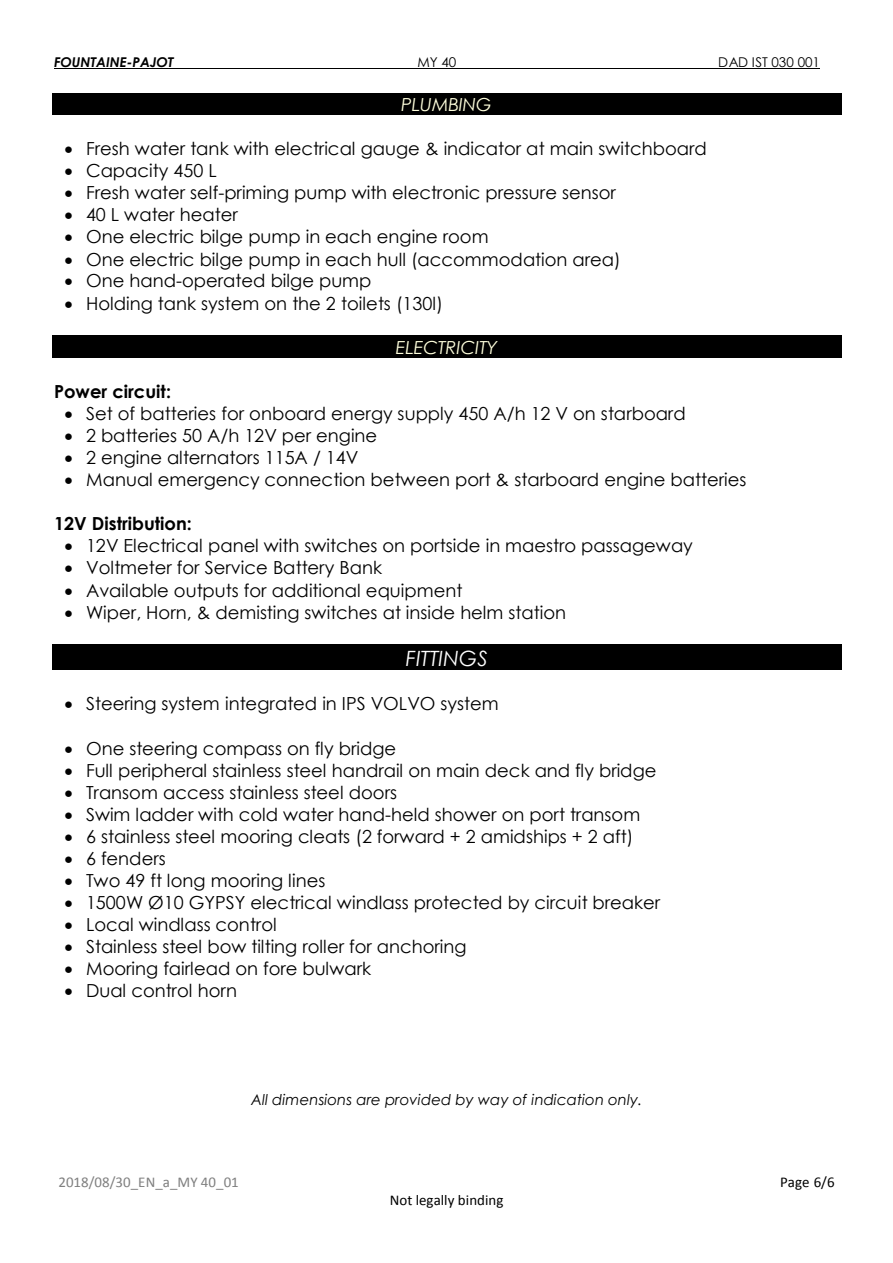
<style>
.page{position:relative;width:893px;height:1263px;background:#fff}
.page>*{position:absolute;margin:0;border:0;box-sizing:border-box;transform-origin:0 0}
.t1{font:italic 21px "Century Gothic";letter-spacing:.005em;color:#fff}
.t2{font:18px "Century Gothic";color:#000}
.t3{font:700 18px "Century Gothic";color:#000}
.t4{font:italic 18px "Century Gothic";color:#ffd}
.t5{font:italic 15px "Century Gothic";letter-spacing:.005em;color:#000}
.t6{font:15px "Calibri";color:#000}
.t7{font:15px "Calibri";color:#7f7f7f}
.t8{font:13.5px "Century Gothic";letter-spacing:.005em;color:#000}
.t9{font:italic 700 13.5px "Century Gothic";color:#000}
</style>
<div class="page">
<hr style="left:54px;top:69px;width:766px;height:1px;background:#000">
<div style="left:52px;top:93px;width:789px;height:22px;background:#000"></div>
<div style="left:52px;top:335px;width:789px;height:22px;background:#000"></div>
<div style="left:52px;top:644px;width:789px;height:26px;background:#000"></div>
<p class="t9" style="left:54px;top:55px;width:121px">FOUNTAINE-PAJOT</p>
<p class="t8" style="left:417px;top:57px;width:40px">MY 40</p>
<p class="t8" style="left:718px;top:57px;width:103px">DAD IST 030 001</p>
<p class="t4" style="left:401px;top:98px;width:92px">PLUMBING</p>
<p class="t2" style="left:65px;top:142px;width:643px">• Fresh water tank with electrical gauge &amp; indicator at main switchboard</p>
<p class="t2" style="left:65px;top:164px;width:153px">• Capacity 450 L</p>
<p class="t2" style="left:65px;top:186px;width:552px">• Fresh water self-priming pump with electronic pressure sensor</p>
<p class="t2" style="left:65px;top:208px;width:175px">• 40 L water heater</p>
<p class="t2" style="left:65px;top:230px;width:425px">• One electric bilge pump in each engine room</p>
<p class="t2" style="left:65px;top:252px;width:557px">• One electric bilge pump in each hull (accommodation area)</p>
<p class="t2" style="left:65px;top:274px;width:308px">• One hand-operated bilge pump</p>
<p class="t2" style="left:65px;top:296px;width:380px">• Holding tank system on the 2 toilets (130l)</p>
<p class="t4" style="left:395px;top:340px;width:103px">ELECTRICITY</p>
<p class="t3" style="left:54px;top:384px;width:118px">Power circuit:</p>
<p class="t2" style="left:65px;top:406px;width:622px">• Set of batteries for onboard energy supply 450 A/h 12 V on starboard</p>
<p class="t2" style="left:65px;top:429px;width:314px">• 2 batteries 50 A/h 12V per engine</p>
<p class="t2" style="left:65px;top:451px;width:295px">• 2 engine alternators 115A / 14V</p>
<p class="t2" style="left:65px;top:473px;width:683px">• Manual emergency connection between port &amp; starboard engine batteries</p>
<p class="t3" style="left:54px;top:517px;width:139px">12V Distribution:</p>
<p class="t2" style="left:65px;top:539px;width:629px">• 12V Electrical panel with switches on portside in maestro passageway</p>
<p class="t2" style="left:65px;top:561px;width:319px">• Voltmeter for Service Battery Bank</p>
<p class="t2" style="left:65px;top:583px;width:399px">• Available outputs for additional equipment</p>
<p class="t2" style="left:65px;top:605px;width:503px">• Wiper, Horn, &amp; demisting switches at inside helm station</p>
<p class="t1" style="left:406px;top:650px;width:84px">FITTINGS</p>
<p class="t2" style="left:65px;top:697px;width:435px">• Steering system integrated in IPS VOLVO system</p>
<p class="t2" style="left:65px;top:741px;width:333px">• One steering compass on fly bridge</p>
<p class="t2" style="left:65px;top:763px;width:593px">• Full peripheral stainless steel handrail on main deck and fly bridge</p>
<p class="t2" style="left:65px;top:785px;width:334px">• Transom access stainless steel doors</p>
<p class="t2" style="left:65px;top:807px;width:577px">• Swim ladder with cold water hand-held shower on port transom</p>
<p class="t2" style="left:65px;top:829px;width:570px">• 6 stainless steel mooring cleats (2 forward + 2 amidships + 2 aft)</p>
<p class="t2" style="left:65px;top:852px;width:103px">• 6 fenders</p>
<p class="t2" style="left:65px;top:874px;width:262px">• Two 49 ft long mooring lines</p>
<p class="t2" style="left:65px;top:896px;width:597px">• 1500W Ø10 GYPSY electrical windlass protected by circuit breaker</p>
<p class="t2" style="left:65px;top:918px;width:214px">• Local windlass control</p>
<p class="t2" style="left:65px;top:940px;width:403px">• Stainless steel bow tilting roller for anchoring</p>
<p class="t2" style="left:65px;top:962px;width:308px">• Mooring fairlead on fore bulwark</p>
<p class="t2" style="left:65px;top:984px;width:174px">• Dual control horn</p>
<p class="t5" style="left:251px;top:1093px;width:392px">All dimensions are provided by way of indication only.</p>
<p class="t7" style="left:58px;top:1176px;width:182px">2018/08/30_EN_a_MY 40_01</p>
<p class="t6" style="left:780px;top:1176px;width:56px">Page 6/6</p>
<p class="t6" style="left:390px;top:1194px;width:115px">Not legally binding</p>
</div>
